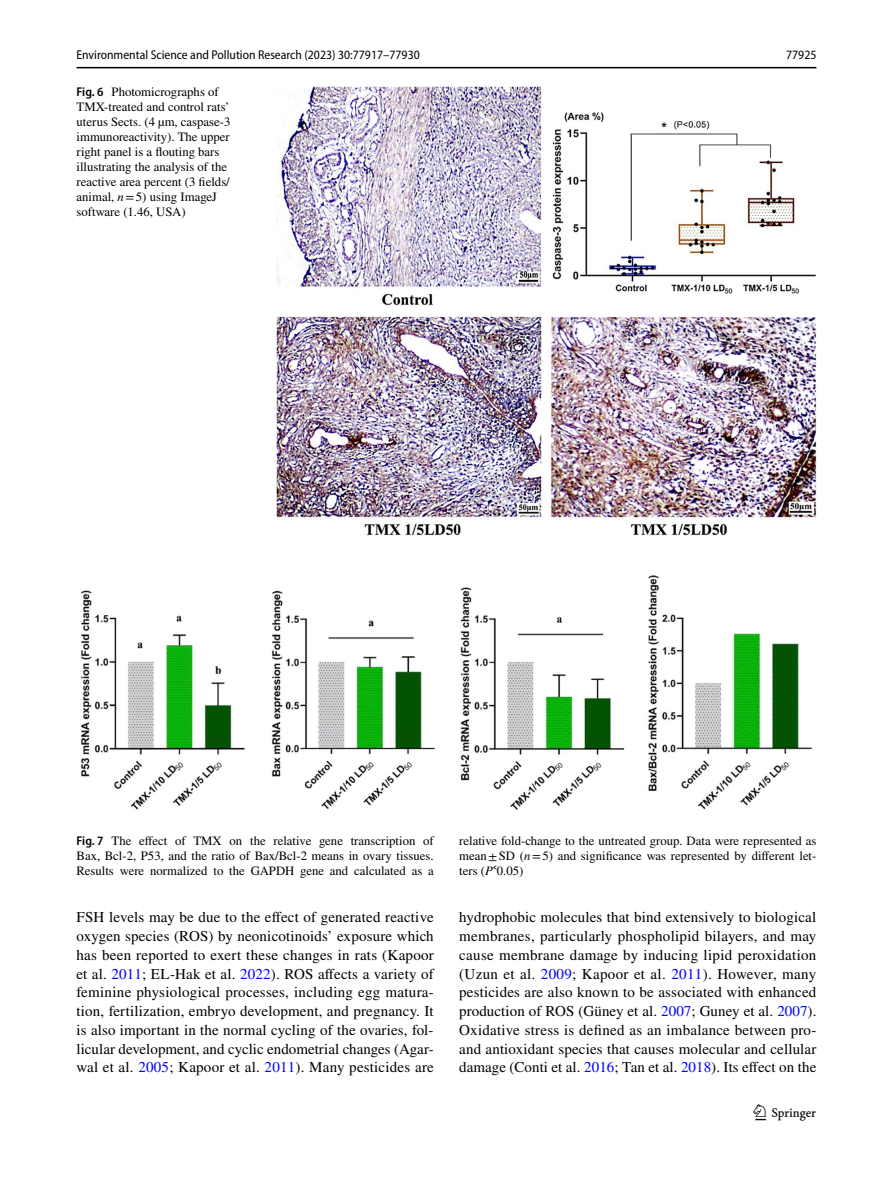
<style>
.page{position:relative;width:893px;height:1187px;background:#fff}
.page>*{position:absolute;margin:0;border:0;box-sizing:border-box;transform-origin:0 0}
.t1{font:22.5px "Springnew Regular 3";color:#000}
.t2{font:15px/18.8px "STIX";letter-spacing:.005em;color:#000;text-align:justify}
.t3{font:12.75px/15px "STIX";color:#000;text-align:justify}
.t4{font:semi-condensed 12.75px "Myriad Pro";color:#000}
.s1{font-family:"Myriad Pro";font-weight:600;font-stretch:semi-condensed}
.s2{font-style:italic}
.s3{color:#00f}
</style>
<div class="page">
<hr style="left:77px;top:67px;width:739px;height:1px;background:#000">
<img style="left:276px;top:87px;width:540px;height:448px">
<img style="left:81px;top:575px;width:731px;height:235px">
<p class="t4" style="left:77px;top:48px;width:345px">Environmental Science and Pollution Research (2023) 30:77917–77930</p>
<p class="t4" style="left:786px;top:48px;width:32px">77925</p>
<p class="t3" style="left:77px;top:85px;width:155px;text-align:left"><span class="s1">Fig. 6</span> Photomicrographs of<br>TMX-treated and control rats’ uterus Sects. (4 µm, caspase-3 immunoreactivity). The upper right panel is a flouting bars illustrating the analysis of the reactive area percent (3 fields/ animal, <span class="s2">n</span>=5) using ImageJ software (1.46, USA)</p>
<p class="t3" style="left:77px;top:834px;width:359px"><span class="s1">Fig. 7</span> The effect of TMX on the relative gene transcription of Bax, Bcl-2, P53, and the ratio of Bax/Bcl-2 means in ovary tissues.<br>Results were normalized to the GAPDH gene and calculated as a</p>
<p class="t3" style="left:459px;top:834px;width:359px">relative fold-change to the untreated group. Data were represented as mean±SD (<span class="s2">n</span>=5) and significance was represented by different let&shy;ters (<span class="s2">P</span>˂0.05)</p>
<p class="t2" style="left:77px;top:908px;width:359px">FSH levels may be due to the effect of generated reactive oxygen species (ROS) by neonicotinoids’ exposure which has been reported to exert these changes in rats (Kapoor et al. <span class="s3">2011</span>; EL-Hak et al. <span class="s3">2022</span>). ROS affects a variety of feminine physiological processes, including egg matura&shy;tion, fertilization, embryo development, and pregnancy. It is also important in the normal cycling of the ovaries, fol&shy;licular development, and cyclic endometrial changes (Agar&shy;wal et al. <span class="s3">2005</span>; Kapoor et al. <span class="s3">2011</span>). Many pesticides are</p>
<p class="t2" style="left:459px;top:908px;width:359px">hydrophobic molecules that bind extensively to biological membranes, particularly phospholipid bilayers, and may cause membrane damage by inducing lipid peroxidation (Uzun et al. <span class="s3">2009</span>; Kapoor et al. <span class="s3">2011</span>). However, many pesticides are also known to be associated with enhanced production of ROS (Güney et al. <span class="s3">2007</span>; Guney et al. <span class="s3">2007</span>).<br>Oxidative stress is defined as an imbalance between pro&shy;and antioxidant species that causes molecular and cellular damage (Conti et al. <span class="s3">2016</span>; Tan et al. <span class="s3">2018</span>). Its effect on the</p>
<h1 class="t1" style="left:755px;top:1104px;width:62px">1 3</h1>
</div>
